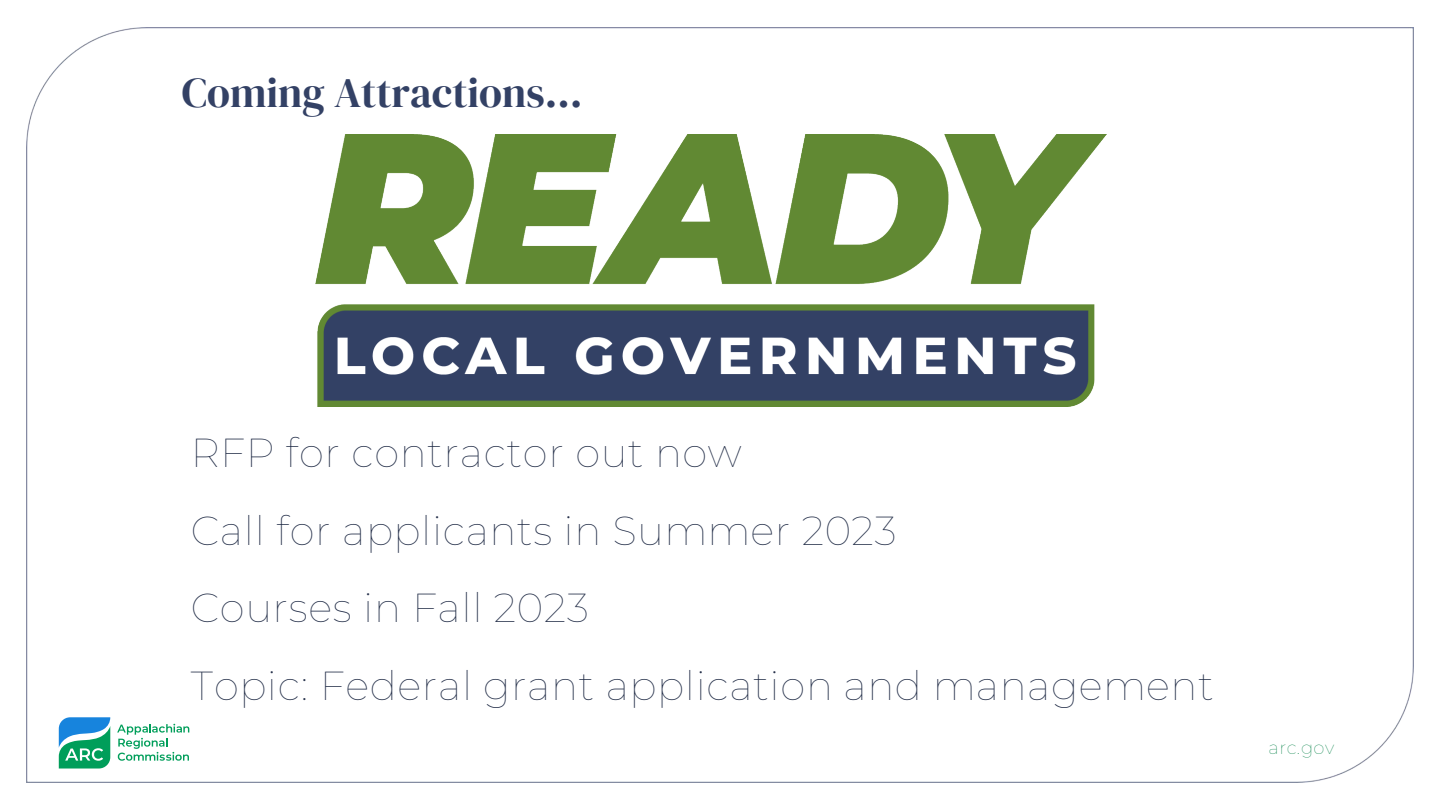
<style>
.page{position:relative;width:1440px;height:810px;background:#fff}
.page>*{position:absolute;margin:0;border:0;box-sizing:border-box;transform-origin:0 0}
.t1{font:42px "DM Serif Display";color:#334165}
.t2{font:100 40.5px "Montserrat";letter-spacing:.015em;color:#242f49}
.t3{font:100 18px "Montserrat";letter-spacing:.025em;color:#008045}
</style>
<div class="page">
<img style="left:27px;top:27px;width:1386px;height:756px">
<div style="left:36px;top:702px;width:162px;height:68px;background:#fff"></div>
<svg style="left:117px;top:724px;width:72px;height:37px"></svg>
<svg style="left:59px;top:717px;width:51px;height:52px"></svg>
<img style="left:315px;top:135px;width:792px;height:271px">
<p class="t1" style="left:182px;top:68px;width:402px">Coming Attractions…</p>
<p class="t2" style="left:191px;top:426px;width:553px">RFP for contractor out now</p>
<p class="t2" style="left:191px;top:503px;width:707px">Call for applicants in Summer 2023</p>
<p class="t2" style="left:191px;top:581px;width:400px">Courses in Fall 2023</p>
<p class="t2" style="left:191px;top:659px;width:1024px">Topic: Federal grant application and management</p>
<p class="t3" style="left:1269px;top:735px;width:67px">arc.gov</p>
</div>
